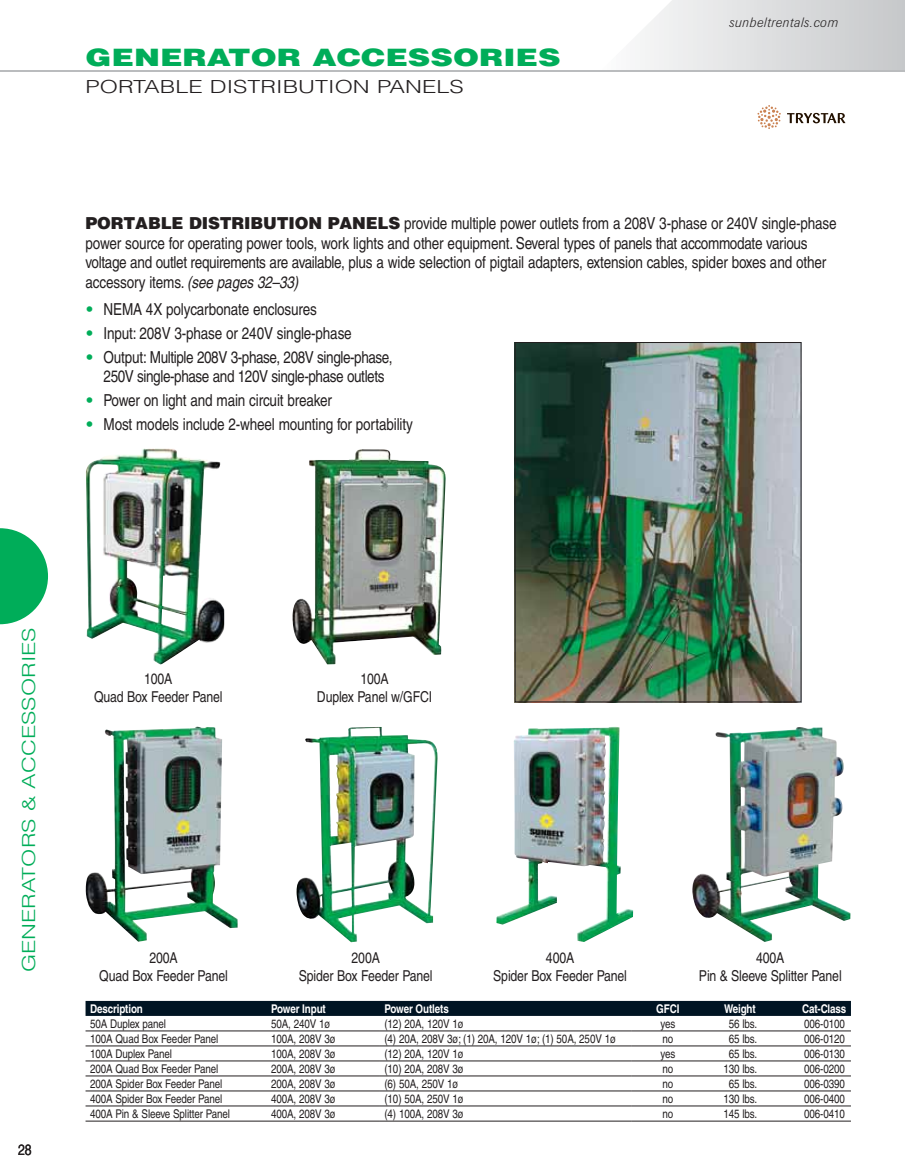
<style>
.page{position:relative;width:905px;height:1175px;background:#fff}
.page>*{position:absolute;margin:0;border:0;box-sizing:border-box;transform-origin:0 0}
.t1{font:900 24px "Helvetica LT";color:#00ad59;scale:1.3 1}
.t2{font:300 18px "Helvetica LT";color:#231f20;scale:1.3 1}
.t3{font:300 18px "Helvetica LT";color:#00ad59;scale:1.3 1}
.t4{font:condensed 16.5px/19.5px "Helvetica LT";letter-spacing:-.01em;color:#231f20}
.t5{font:condensed 15px/18px "Helvetica LT";letter-spacing:-.01em;color:#231f20;text-align:center}
.t6{font:italic 300 13.5px "Imago BQ";letter-spacing:.05em;color:#231f20}
.t7{font:condensed 12px "Helvetica LT";letter-spacing:-.01em;color:#231f20}
.t8{font:700 condensed 12px "Helvetica LT";letter-spacing:-.01em;color:#fff}
.s1{font-weight:900;font-stretch:normal}
.s2{font-style:italic}
.s3{font-weight:900;font-stretch:normal;color:#00ad59}
</style>
<div class="page">
<svg style="left:640px;top:0;width:264px;height:70px;background:#dedfe0"></svg>
<svg style="left:0;top:528px;width:48px;height:96px"></svg>
<hr style="left:0;top:70px;width:904px;height:2px;background:#babcbe">
<img style="left:692px;top:727px;width:158px;height:215px">
<img style="left:86px;top:726px;width:152px;height:215px">
<img style="left:296px;top:727px;width:142px;height:215px">
<img style="left:496px;top:726px;width:137px;height:216px">
<svg style="left:86px;top:1000px;width:764px;height:16px;background:#0f2230"></svg>
<hr style="left:86px;top:1060px;width:294px;height:1px;background:#231f20">
<hr style="left:380px;top:1060px;width:252px;height:1px;background:#231f20">
<hr style="left:632px;top:1060px;width:218px;height:1px;background:#231f20">
<hr style="left:86px;top:1075px;width:294px;height:1px;background:#231f20">
<hr style="left:380px;top:1075px;width:252px;height:1px;background:#231f20">
<hr style="left:632px;top:1075px;width:218px;height:1px;background:#231f20">
<hr style="left:86px;top:1090px;width:294px;height:1px;background:#231f20">
<hr style="left:380px;top:1090px;width:252px;height:1px;background:#231f20">
<hr style="left:632px;top:1090px;width:218px;height:1px;background:#231f20">
<hr style="left:86px;top:1105px;width:294px;height:1px;background:#231f20">
<hr style="left:380px;top:1105px;width:252px;height:1px;background:#231f20">
<hr style="left:632px;top:1105px;width:218px;height:1px;background:#231f20">
<hr style="left:86px;top:1030px;width:294px;height:1px;background:#231f20">
<hr style="left:380px;top:1030px;width:252px;height:1px;background:#231f20">
<hr style="left:632px;top:1030px;width:218px;height:1px;background:#231f20">
<hr style="left:86px;top:1045px;width:294px;height:1px;background:#231f20">
<hr style="left:380px;top:1045px;width:252px;height:1px;background:#231f20">
<hr style="left:632px;top:1045px;width:218px;height:1px;background:#231f20">
<hr style="left:86px;top:1120px;width:294px;height:1px;background:#231f20">
<hr style="left:380px;top:1120px;width:252px;height:1px;background:#231f20">
<hr style="left:632px;top:1120px;width:218px;height:1px;background:#231f20">
<img style="left:516px;top:344px;width:283px;height:356px">
<div style="left:514px;top:342px;width:287px;height:360px;border:1px solid #231f20"></div>
<img style="left:86px;top:449px;width:138px;height:215px">
<img style="left:292px;top:449px;width:154px;height:215px">
<svg style="left:757px;top:105px;width:23px;height:24px"></svg>
<svg style="left:787px;top:113px;width:58px;height:10px"></svg>
<h1 class="t1" style="left:86px;top:48px;width:367px">GENERATOR ACCESSORIES</h1>
<p class="t2" style="left:86px;top:80px;width:292px">PORTABLE DISTRIBUTION PANELS</p>
<p class="t6" style="left:728px;top:14px;width:110px">sunbeltrentals.com</p>
<p class="t4" style="left:86px;top:216px;width:752px"><span class="s1">PORTABLE DISTRIBUTION PANELS</span> provide multiple power outlets from a 208V 3-phase or 240V single-phase power source for operating power tools, work lights and other equipment. Several types of panels that accommodate various voltage and outlet requirements are available, plus a wide selection of pigtail adapters, extension cables, spider boxes and other accessory items. <span class="s2">(see pages 32–33)</span></p>
<p class="t4" style="left:86px;top:301px;width:233px"><span class="s3">•</span> NEMA 4X polycarbonate enclosures</p>
<p class="t4" style="left:86px;top:325px;width:268px"><span class="s3">•</span> Input: 208V 3-phase or 240V single-phase</p>
<p class="t4" style="left:104px;top:349px;width:290px;text-indent:-18px"><span class="s3">•</span> Output: Multiple 208V 3-phase, 208V single-phase,<br>250V single-phase and 120V single-phase outlets</p>
<p class="t4" style="left:86px;top:393px;width:248px"><span class="s3">•</span> Power on light and main circuit breaker</p>
<p class="t4" style="left:86px;top:417px;width:329px"><span class="s3">•</span> Most models include 2-wheel mounting for portability</p>
<p class="t3" style="left:22px;top:972px;width:267px;rotate:-90deg">GENERATORS &amp; ACCESSORIES</p>
<p class="t5" style="left:18px;top:1142px;width:15px">28</p>
<p class="t5" style="left:94px;top:671px;width:130px">100A<br>Quad Box Feeder Panel</p>
<p class="t5" style="left:317px;top:671px;width:117px">100A<br>Duplex Panel w/GFCI</p>
<p class="t5" style="left:99px;top:950px;width:130px">200A<br>Quad Box Feeder Panel</p>
<p class="t5" style="left:299px;top:950px;width:135px">200A<br>Spider Box Feeder Panel</p>
<p class="t5" style="left:493px;top:950px;width:135px">400A<br>Spider Box Feeder Panel</p>
<p class="t8" style="left:90px;top:1004px;width:54px">Description</p>
<p class="t8" style="left:271px;top:1004px;width:56px">Power Input</p>
<p class="t8" style="left:384px;top:1004px;width:66px">Power Outlets</p>
<p class="t8" style="left:656px;top:1004px;width:25px">GFCI</p>
<p class="t8" style="left:724px;top:1004px;width:33px">Weight</p>
<p class="t8" style="left:802px;top:1004px;width:46px">Cat-Class</p>
<p class="t7" style="left:90px;top:1019px;width:78px">50A Duplex panel</p>
<p class="t7" style="left:271px;top:1019px;width:61px">50A, 240V 1ø</p>
<p class="t7" style="left:384px;top:1019px;width:81px">(12) 20A, 120V 1ø</p>
<p class="t7" style="left:660px;top:1019px;width:16px">yes</p>
<p class="t7" style="left:728px;top:1019px;width:30px">56 lbs.</p>
<p class="t7" style="left:804px;top:1019px;width:42px">006-0100</p>
<p class="t7" style="left:90px;top:1034px;width:130px">100A Quad Box Feeder Panel</p>
<p class="t7" style="left:271px;top:1034px;width:66px">100A, 208V 3ø</p>
<p class="t7" style="left:384px;top:1034px;width:233px">(4) 20A, 208V 3ø; (1) 20A, 120V 1ø; (1) 50A, 250V 1ø</p>
<p class="t7" style="left:662px;top:1034px;width:12px">no</p>
<p class="t7" style="left:728px;top:1034px;width:30px">65 lbs.</p>
<p class="t7" style="left:804px;top:1034px;width:42px">006-0120</p>
<p class="t7" style="left:90px;top:1049px;width:84px">100A Duplex Panel</p>
<p class="t7" style="left:271px;top:1049px;width:66px">100A, 208V 3ø</p>
<p class="t7" style="left:384px;top:1049px;width:81px">(12) 20A, 120V 1ø</p>
<p class="t7" style="left:660px;top:1049px;width:16px">yes</p>
<p class="t7" style="left:728px;top:1049px;width:30px">65 lbs.</p>
<p class="t7" style="left:804px;top:1049px;width:42px">006-0130</p>
<p class="t7" style="left:90px;top:1064px;width:130px">200A Quad Box Feeder Panel</p>
<p class="t7" style="left:271px;top:1064px;width:66px">200A, 208V 3ø</p>
<p class="t7" style="left:384px;top:1064px;width:81px">(10) 20A, 208V 3ø</p>
<p class="t7" style="left:662px;top:1064px;width:12px">no</p>
<p class="t7" style="left:723px;top:1064px;width:35px">130 lbs.</p>
<p class="t7" style="left:804px;top:1064px;width:42px">006-0200</p>
<p class="t7" style="left:90px;top:1079px;width:134px">200A Spider Box Feeder Panel</p>
<p class="t7" style="left:271px;top:1079px;width:66px">200A, 208V 3ø</p>
<p class="t7" style="left:384px;top:1079px;width:75px">(6) 50A, 250V 1ø</p>
<p class="t7" style="left:662px;top:1079px;width:12px">no</p>
<p class="t7" style="left:728px;top:1079px;width:30px">65 lbs.</p>
<p class="t7" style="left:804px;top:1079px;width:42px">006-0390</p>
<p class="t7" style="left:90px;top:1094px;width:134px">400A Spider Box Feeder Panel</p>
<p class="t7" style="left:271px;top:1094px;width:66px">400A, 208V 3ø</p>
<p class="t7" style="left:384px;top:1094px;width:81px">(10) 50A, 250V 1ø</p>
<p class="t7" style="left:662px;top:1094px;width:12px">no</p>
<p class="t7" style="left:723px;top:1094px;width:35px">130 lbs.</p>
<p class="t7" style="left:804px;top:1094px;width:42px">006-0400</p>
<p class="t7" style="left:90px;top:1109px;width:141px">400A Pin &amp; Sleeve Splitter Panel</p>
<p class="t7" style="left:271px;top:1109px;width:66px">400A, 208V 3ø</p>
<p class="t7" style="left:384px;top:1109px;width:81px">(4) 100A, 208V 3ø</p>
<p class="t7" style="left:662px;top:1109px;width:12px">no</p>
<p class="t7" style="left:723px;top:1109px;width:35px">145 lbs.</p>
<p class="t7" style="left:804px;top:1109px;width:42px">006-0410</p>
<p class="t5" style="left:699px;top:950px;width:144px">400A<br>Pin &amp; Sleeve Splitter Panel</p>
</div>
